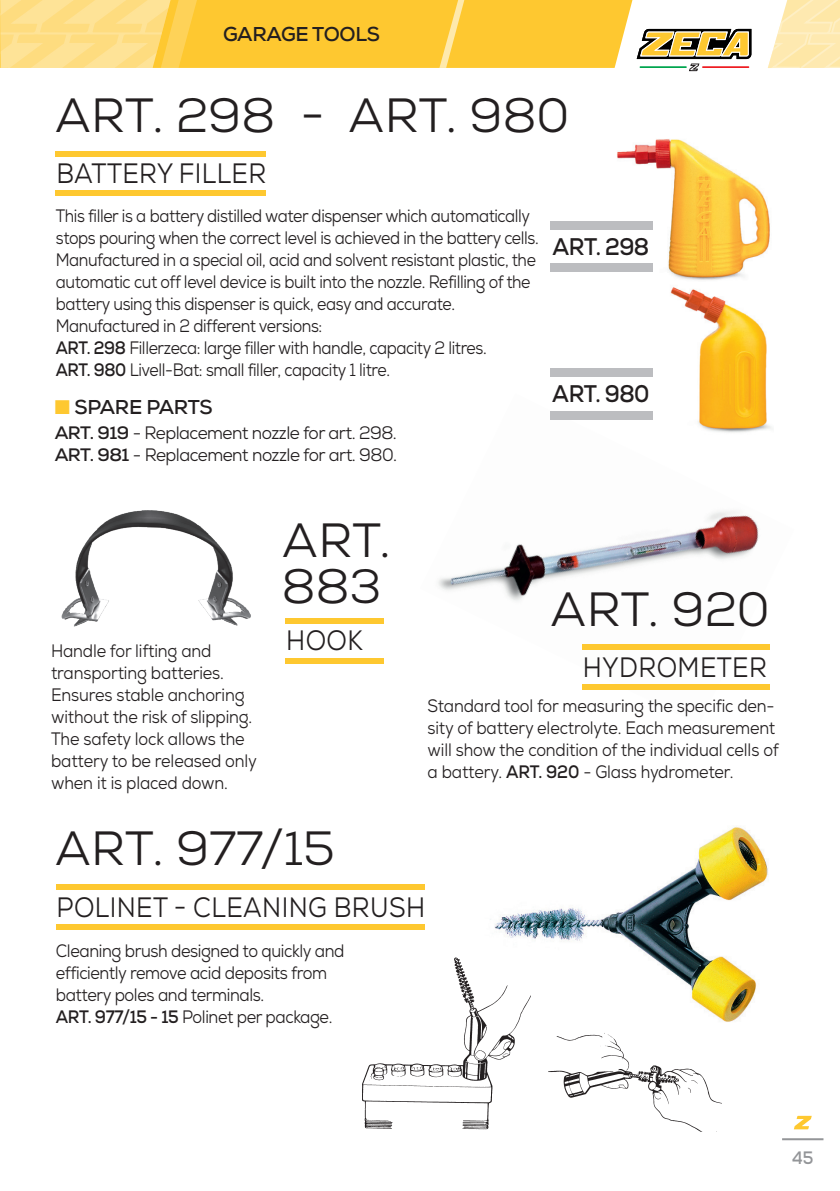
<style>
.page{position:relative;width:840px;height:1191px;background:#fff}
.page>*{position:absolute;margin:0;border:0;box-sizing:border-box;transform-origin:0 0}
.t1{font:48px "Nexa";color:#231f20}
.t2{font:28px "Nexa";letter-spacing:.015em;color:#231f20;scale:.9 1}
.t3{font:700 24px "Nexa";letter-spacing:-.03em;color:#231f20;scale:.91 1}
.t4{font:700 20px "Nexa";letter-spacing:-.015em;color:#231f20}
.testo_descrizioni{font:18px/22px "Nexa";letter-spacing:-.025em;color:#231f20;scale:.9 1}
.testo_descrizioni-2{font:18px/22px "Nexa";letter-spacing:-.025em;color:#231f20;scale:.88 1}
.testo_descrizioni-3{font:18px/22px "Nexa";letter-spacing:-.025em;color:#231f20;scale:.95 1}
.t5{font:700 18px "Nexa";color:#939598;scale:.9 1}
.s1{font-weight:700}
.s2{color:#fec830}
</style>
<div class="page">
<div style="left:201px;top:0;width:432px;height:68px;background:#fec830"></div>
<svg style="left:439px;top:0;width:29px;height:68px;background:#fecf4b"></svg>
<svg style="left:0;top:0;width:201px;height:68px;background:#fedb7c"></svg>
<svg style="left:768px;top:0;width:71px;height:68px;background:#feecbb"></svg>
<svg style="left:636px;top:29px;width:115px;height:42px"></svg>
<hr style="left:781px;top:1138px;width:42px;height:2px;background:#939598">
<svg style="left:794px;top:1115px;width:17px;height:14px"></svg>
<img style="left:438px;top:411px;width:332px;height:279px">
<div style="left:56px;top:191px;width:209px;height:5px;background:#fec830"></div>
<div style="left:56px;top:151px;width:209px;height:6px;background:#fec830"></div>
<div style="left:56px;top:924px;width:368px;height:5px;background:#fec830"></div>
<div style="left:56px;top:884px;width:368px;height:6px;background:#fec830"></div>
<div style="left:581px;top:684px;width:187px;height:6px;background:#fec830"></div>
<div style="left:581px;top:644px;width:187px;height:6px;background:#fec830"></div>
<div style="left:285px;top:657px;width:99px;height:6px;background:#fec830"></div>
<div style="left:285px;top:618px;width:99px;height:5px;background:#fec830"></div>
<img style="left:615px;top:139px;width:155px;height:138px">
<img style="left:668px;top:277px;width:103px;height:161px">
<div style="left:550px;top:263px;width:102px;height:9px;background:#bcbdc0"></div>
<div style="left:550px;top:221px;width:102px;height:8px;background:#bcbdc0"></div>
<div style="left:550px;top:411px;width:102px;height:8px;background:#bcbdc0"></div>
<div style="left:550px;top:368px;width:102px;height:9px;background:#bcbdc0"></div>
<img style="left:490px;top:826px;width:278px;height:196px">
<img style="left:358px;top:929px;width:172px;height:201px">
<img style="left:548px;top:1033px;width:173px;height:99px">
<img style="left:61px;top:510px;width:190px;height:117px">
<p class="t4" style="left:223px;top:22px;width:158px">GARAGE TOOLS</p>
<p class="t1" style="left:55px;top:85px;width:515px">ART. 298 - ART. 980</p>
<p class="t2" style="left:57px;top:156px;width:234px">BATTERY FILLER</p>
<p class="testo_descrizioni-2" style="left:56px;top:205px;width:550px">This filler is a battery distilled water dispenser which automatically stops pouring when the correct level is achieved in the battery cells.<br>Manufactured in a special oil, acid and solvent resistant plastic, the automatic cut off level device is built into the nozzle. Refilling of the battery using this dispenser is quick, easy and accurate.</p>
<p class="testo_descrizioni-2" style="left:56px;top:315px;width:304px">Manufactured in 2 different versions:</p>
<p class="testo_descrizioni-2" style="left:56px;top:337px;width:491px"><span class="s1">ART. 298</span> Fillerzeca: large filler with handle, capacity 2 litres.</p>
<p class="testo_descrizioni-2" style="left:56px;top:359px;width:381px"><span class="s1">ART. 980</span> Livell-Bat: small filler, capacity 1 litre.</p>
<p class="t4" style="left:55px;top:394px;width:159px"><span class="s2">■</span> SPARE PARTS</p>
<p class="testo_descrizioni-3" style="left:55px;top:422px;width:362px"><span class="s1">ART. 919</span> - Replacement nozzle for art. 298.<br><span class="s1">ART. 981</span> - Replacement nozzle for art. 980.</p>
<p class="t3" style="left:552px;top:231px;width:108px">ART. 298</p>
<p class="t3" style="left:552px;top:378px;width:108px">ART. 980</p>
<p class="testo_descrizioni" style="left:51px;top:639px;width:180px">Handle for lifting and</p>
<p class="testo_descrizioni" style="left:51px;top:661px;width:193px">transporting batteries.</p>
<p class="testo_descrizioni" style="left:51px;top:683px;width:230px">Ensures stable anchoring without the risk of slipping.<br>The safety lock allows the battery to be released only when it is placed down.</p>
<p class="t1" style="left:282px;top:510px;width:110px">ART.</p>
<p class="t1" style="left:282px;top:556px;width:101px">883</p>
<p class="t2" style="left:286px;top:623px;width:86px">HOOK</p>
<p class="t1" style="left:55px;top:818px;width:281px">ART. 977/15</p>
<p class="t1" style="left:550px;top:579px;width:221px">ART. 920</p>
<p class="t2" style="left:582px;top:649px;width:206px">HYDROMETER</p>
<p class="testo_descrizioni" style="left:427px;top:694px;width:391px">Standard tool for measuring the specific den&shy;sity of battery electrolyte. Each measurement will show the condition of the individual cells of a battery. <span class="s1">ART. 920</span> - Glass hydrometer.</p>
<p class="t2" style="left:57px;top:889px;width:411px">POLINET - CLEANING BRUSH</p>
<p class="testo_descrizioni" style="left:56px;top:939px;width:322px">Cleaning brush designed to quickly and efficiently remove acid deposits from battery poles and terminals.</p>
<p class="testo_descrizioni" style="left:56px;top:1005px;width:308px"><span class="s1">ART. 977/15 - 15</span> Polinet per package.</p>
<p class="t5" style="left:791px;top:1146px;width:25px">45</p>
</div>
